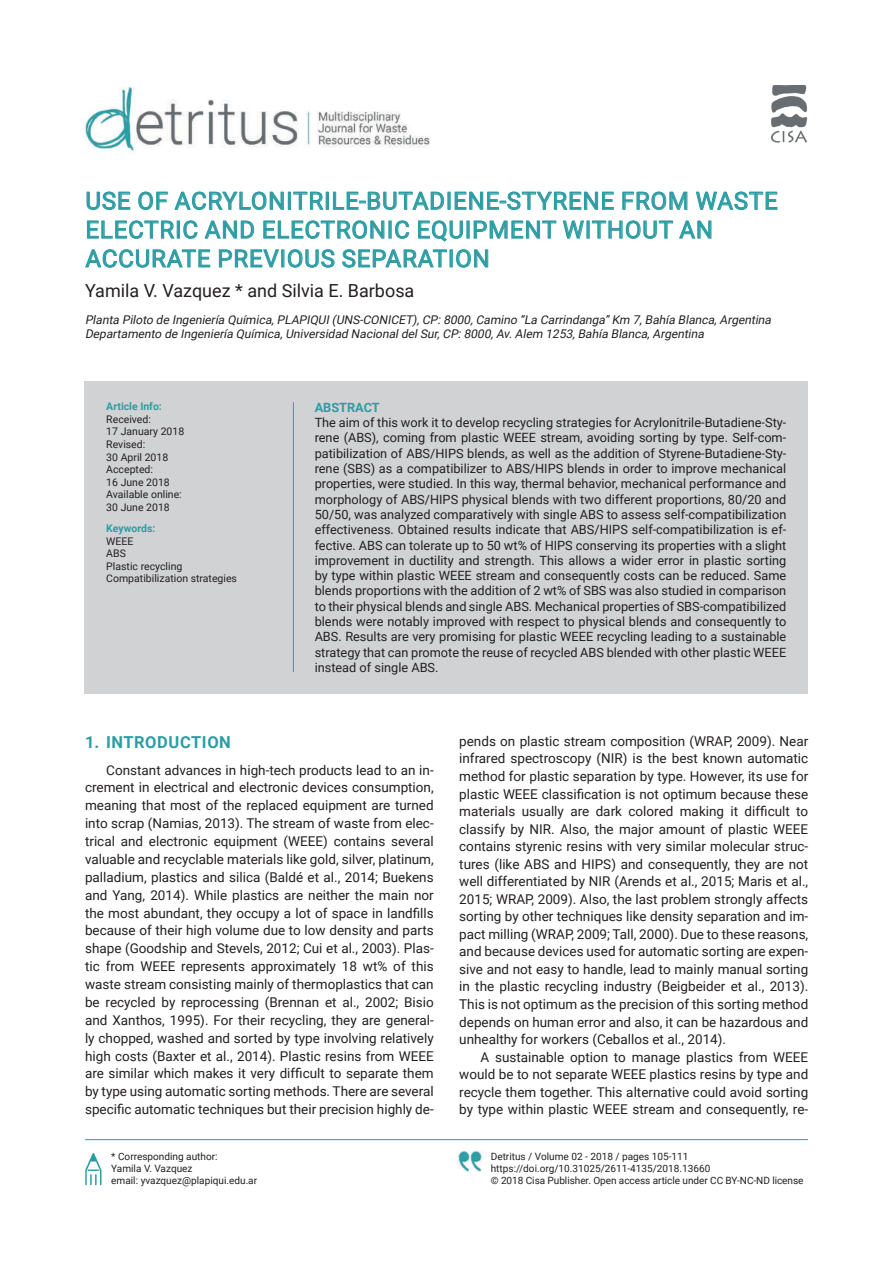
<style>
.page{position:relative;width:893px;height:1263px;background:#fff}
.page>*{position:absolute;margin:0;border:0;box-sizing:border-box;transform-origin:0 0}
.t1{font:24px/28.8px "Roboto";letter-spacing:.035em;color:#2d9da3}
.t2{font:18px "Roboto";color:#231f20}
.t3{font:700 16.5px "Roboto";letter-spacing:.035em;color:#2d9da3}
.t4{font:13.5px/17.5px "Roboto";color:#231f20;text-align:justify}
.t5{font:12.75px/15.3px "Roboto";color:#231f20;text-align:justify}
.t6{font:700 12.75px "Roboto";color:#2d9da3}
.t7{font:italic 12px/14.4px "Roboto";color:#231f20}
.t8{font:10.5px/12.6px "Roboto";color:#231f20}
.t9{font:700 10.5px "Roboto";color:#2d9da3}
.t10{font:10.05px/12px "Roboto";color:#231f20}
</style>
<div class="page">
<img style="left:771px;top:85px;width:37px;height:58px">
<img style="left:84px;top:87px;width:346px;height:66px">
<hr style="left:85px;top:1139px;width:723px;height:1px;background:#2d9da3">
<img style="left:458px;top:1151px;width:24px;height:20px">
<img style="left:85px;top:1152px;width:17px;height:34px">
<svg style="left:87px;top:192px;width:43px;height:18px"></svg>
<svg style="left:138px;top:192px;width:30px;height:18px"></svg>
<svg style="left:174px;top:192px;width:110px;height:18px"></svg>
<div style="left:288px;top:192px;width:3px;height:18px;border:1px solid #2d9da3"></div>
<svg style="left:293px;top:192px;width:30px;height:18px"></svg>
<div style="left:326px;top:192px;width:3px;height:18px;border:1px solid #2d9da3"></div>
<svg style="left:333px;top:192px;width:281px;height:18px"></svg>
<svg style="left:622px;top:192px;width:65px;height:18px"></svg>
<svg style="left:696px;top:192px;width:81px;height:18px"></svg>
<svg style="left:87px;top:220px;width:87px;height:19px"></svg>
<div style="left:177px;top:221px;width:3px;height:17px;border:1px solid #2d9da3"></div>
<svg style="left:183px;top:220px;width:14px;height:19px"></svg>
<svg style="left:205px;top:221px;width:49px;height:18px"></svg>
<svg style="left:263px;top:220px;width:146px;height:19px"></svg>
<svg style="left:418px;top:220px;width:138px;height:22px"></svg>
<svg style="left:563px;top:220px;width:110px;height:19px"></svg>
<svg style="left:679px;top:221px;width:32px;height:18px"></svg>
<svg style="left:85px;top:249px;width:125px;height:19px"></svg>
<svg style="left:219px;top:249px;width:115px;height:19px"></svg>
<svg style="left:342px;top:249px;width:105px;height:19px"></svg>
<div style="left:450px;top:250px;width:3px;height:17px;border:1px solid #2d9da3"></div>
<svg style="left:456px;top:249px;width:32px;height:19px"></svg>
<div style="left:85px;top:381px;width:723px;height:312px;background:#d1d2d4"></div>
<hr style="left:293px;top:402px;width:1px;height:270px;background:#2d9da3">
<h1 class="t1" style="left:85px;top:186px;width:694px">USE OF ACRYLONITRILE-BUTADIENE-STYRENE FROM WASTE<br>ELECTRIC AND ELECTRONIC EQUIPMENT WITHOUT AN<br>ACCURATE PREVIOUS SEPARATION</h1>
<h2 class="t2" style="left:85px;top:278px;width:331px">Yamila V. Vazquez * and Silvia E. Barbosa</h2>
<p class="t7" style="left:85px;top:312px;width:690px">Planta Piloto de Ingeniería Química,PLAPIQUI(UNS-CONICET),CP:8000,Camino ‘‘La Carrindanga’’Km 7,Bahía Blanca,Argentina<br>Departamento de Ingeniería Química,Universidad NacionaldelSur,CP:8000,Av.Alem 1253,Bahía Blanca,Argentina</p>
<p class="t9" style="left:106px;top:399px;width:57px">Article Info:</p>
<p class="t8" style="left:106px;top:412px;width:80px">Received:<br>17 January 2018<br>Revised:<br>30 April 2018<br>Accepted:<br>16 June 2018<br>Available online:<br>30 June 2018</p>
<p class="t9" style="left:106px;top:521px;width:51px">Keywords:</p>
<p class="t8" style="left:106px;top:534px;width:132px">WEEE<br>ABS<br>Plastic recycling<br>Compatibilization strategies</p>
<p class="t6" style="left:315px;top:398px;width:67px">ABSTRACT</p>
<p class="t5" style="left:315px;top:414px;width:473px">The aim of this work it to develop recycling strategies for Acrylonitrile-Butadiene-Sty&shy;rene (ABS), coming from plastic WEEE stream, avoiding sorting by type. Self-com&shy;patibilization of ABS/HIPS blends, as well as the addition of Styrene-Butadiene-Sty&shy;rene (SBS) as a compatibilizer to ABS/HIPS blends in order to improve mechanical properties, were studied. In this way, thermal behavior, mechanical performance and morphology of ABS/HIPS physical blends with two different proportions, 80/20 and 50/50, was analyzed comparatively with single ABS to assess self-compatibilization effectiveness. Obtained results indicate that ABS/HIPS self-compatibilization is ef&shy;fective. ABS can tolerate up to 50 wt% of HIPS conserving its properties with a slight improvement in ductility and strength. This allows a wider error in plastic sorting by type within plastic WEEE stream and consequently costs can be reduced. Same blends proportions with the addition of 2 wt% of SBS was also studied in comparison to their physical blends and single ABS. Mechanical properties of SBS-compatibilized blends were notably improved with respect to physical blends and consequently to ABS. Results are very promising for plastic WEEE recycling leading to a sustainable strategy that can promote the reuse of recycled ABS blended with other plastic WEEE instead of single ABS.</p>
<p class="t3" style="left:85px;top:731px;width:147px">1. INTRODUCTION</p>
<p class="t4" style="left:85px;top:760px;width:350px;text-indent:21px">Constant advances in high-tech products lead to an in&shy;crement in electrical and electronic devices consumption, meaning that most of the replaced equipment are turned into scrap (Namias, 2013). The stream of waste from elec&shy;trical and electronic equipment (WEEE) contains several valuable and recyclable materials like gold, silver, platinum, palladium, plastics and silica (Baldé et al., 2014; Buekens and Yang, 2014). While plastics are neither the main nor the most abundant, they occupy a lot of space in landfills because of their high volume due to low density and parts shape (Goodship and Stevels, 2012; Cui et al., 2003). Plas&shy;tic from WEEE represents approximately 18 wt% of this waste stream consisting mainly of thermoplastics that can be recycled by reprocessing (Brennan et al., 2002; Bisio and Xanthos, 1995). For their recycling, they are general&shy;ly chopped, washed and sorted by type involving relatively high costs (Baxter et al., 2014). Plastic resins from WEEE are similar which makes it very difficult to separate them by type using automatic sorting methods. There are several specific automatic techniques but their precision highly de-</p>
<p class="t4" style="left:459px;top:732px;width:351px">pends on plastic stream composition (WRAP, 2009). Near infrared spectroscopy (NIR) is the best known automatic method for plastic separation by type. However, its use for plastic WEEE classification is not optimum because these materials usually are dark colored making it difficult to classify by NIR. Also, the major amount of plastic WEEE contains styrenic resins with very similar molecular struc&shy;tures (like ABS and HIPS) and consequently, they are not well differentiated by NIR (Arends et al., 2015; Maris et al., 2015; WRAP, 2009). Also, the last problem strongly affects sorting by other techniques like density separation and im&shy;pact milling (WRAP, 2009; Tall, 2000). Due to these reasons, and because devices used for automatic sorting are expen&shy;sive and not easy to handle, lead to mainly manual sorting in the plastic recycling industry (Beigbeider et al., 2013).<br>This is not optimum as the precision of this sorting method depends on human error and also, it can be hazardous and unhealthy for workers (Ceballos et al., 2014).</p>
<p class="t4" style="left:459px;top:1047px;width:350px;text-indent:21px">A sustainable option to manage plastics from WEEE would be to not separate WEEE plastics resins by type and recycle them together. This alternative could avoid sorting by type within plastic WEEE stream and consequently, re-</p>
<p class="t10" style="left:111px;top:1150px;width:147px">* Corresponding author:<br>Yamila V. Vazquez<br>email: yvazquez@plapiqui.edu.ar</p>
<p class="t10" style="left:491px;top:1150px;width:314px">Detritus / Volume 02 - 2018 / pages 105-111 https://doi.org/10.31025/2611-4135/2018.13660<br>© 2018 Cisa Publisher. Open access article under CC BY-NC-ND license</p>
</div>
